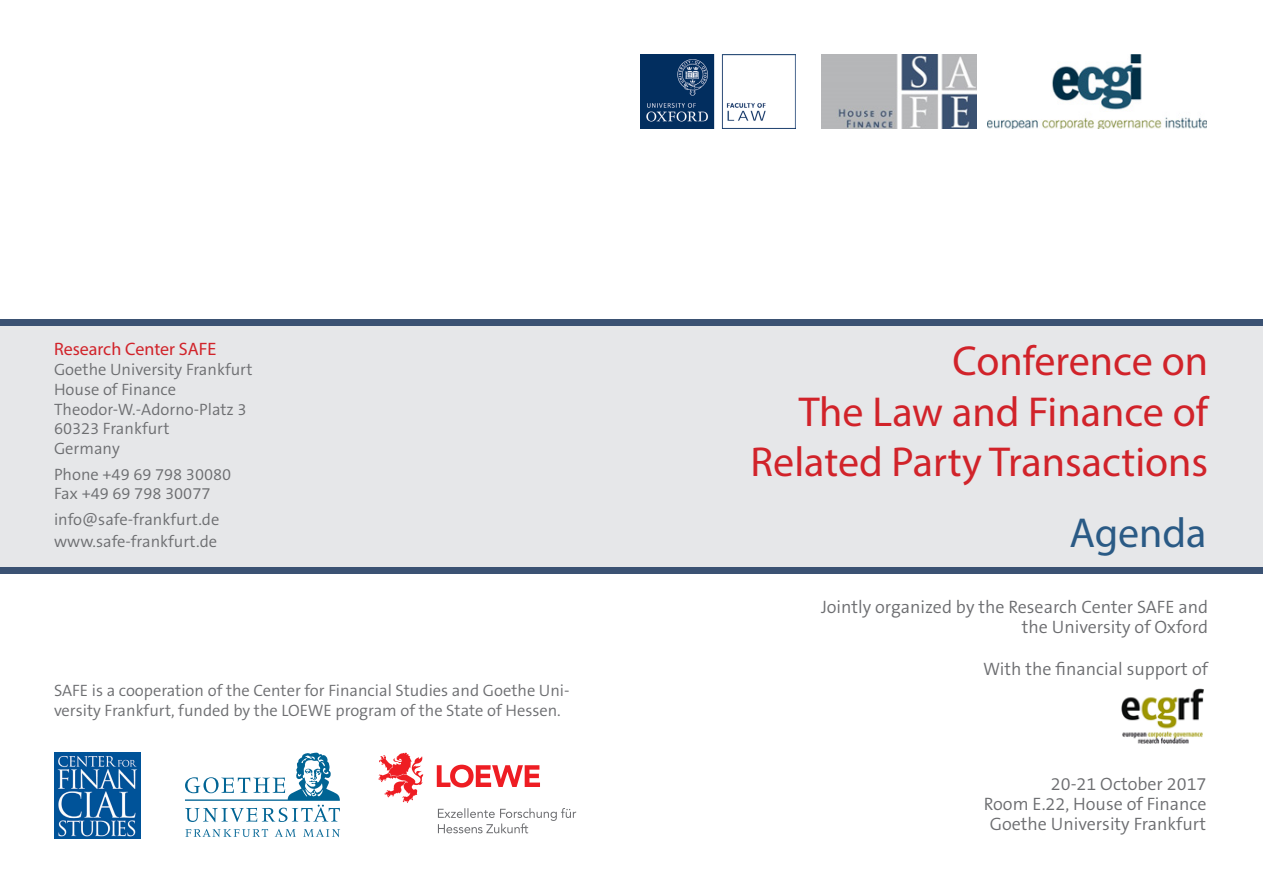
<style>
.page{position:relative;width:1263px;height:893px;background:#fff}
.page>*{position:absolute;margin:0;border:0;box-sizing:border-box;transform-origin:0 0}
.t1{font:42px "Myriad Pro";color:#d1232a}
.t2{font:42px "Myriad Pro";color:#2a5a85}
.t3{font:300 18px "The Sans B4";color:#6c6d70}
.t4{font:18px "Myriad Pro";color:#d1232a}
.t5{font:300 16.5px/19.8px "The Sans B4";color:#6c6d70}
</style>
<div class="page">
<div style="left:0;top:322px;width:1263px;height:249px;background:#e6e7e9"></div>
<svg style="left:185px;top:753px;width:155px;height:69px"></svg>
<svg style="left:185px;top:829px;width:83px;height:8px"></svg>
<svg style="left:275px;top:829px;width:21px;height:8px"></svg>
<svg style="left:303px;top:829px;width:37px;height:8px"></svg>
<svg style="left:437px;top:765px;width:103px;height:22px"></svg>
<svg style="left:379px;top:753px;width:44px;height:50px"></svg>
<svg style="left:438px;top:808px;width:138px;height:25px"></svg>
<img style="left:821px;top:54px;width:155px;height:75px">
<img style="left:987px;top:54px;width:219px;height:75px">
<img style="left:1121px;top:688px;width:83px;height:56px">
<img style="left:54px;top:753px;width:86px;height:86px">
<img style="left:640px;top:54px;width:156px;height:74px">
<div style="left:0;top:568px;width:1263px;height:6px;background:#3b5273"></div>
<div style="left:0;top:319px;width:1263px;height:6px;background:#3b5273"></div>
<p class="t4" style="left:54px;top:338px;width:164px">Research Center SAFE</p>
<p class="t5" style="left:54px;top:360px;width:200px">Goethe University Frankfurt</p>
<p class="t5" style="left:54px;top:380px;width:124px">House of Finance</p>
<p class="t5" style="left:54px;top:400px;width:194px">Theodor-W.-Adorno-Platz 3</p>
<p class="t5" style="left:54px;top:419px;width:117px">60323 Frankfurt</p>
<p class="t5" style="left:54px;top:439px;width:67px">Germany</p>
<p class="t5" style="left:54px;top:465px;width:179px">Phone +49 69 798 30080</p>
<p class="t5" style="left:54px;top:484px;width:158px">Fax +49 69 798 30077</p>
<p class="t5" style="left:54px;top:510px;width:167px">info@safe-frankfurt.de</p>
<p class="t5" style="left:54px;top:532px;width:165px">www.safe-frankfurt.de</p>
<p class="t5" style="left:54px;top:681px;width:517px">SAFE is a cooperation of the Center for Financial Studies and Goethe Uni&shy;versity Frankfurt, funded by the LOEWE program of the State of Hessen.</p>
<p class="t1" style="left:952px;top:335px;width:257px">Conference on</p>
<p class="t1" style="left:799px;top:386px;width:411px">The Law and Finance of</p>
<p class="t1" style="left:750px;top:436px;width:459px">Related Party Transactions</p>
<p class="t2" style="left:1069px;top:507px;width:138px">Agenda</p>
<p class="t3" style="left:821px;top:597px;width:389px">Jointly organized by the Research Center SAFE and</p>
<p class="t3" style="left:1022px;top:617px;width:188px">the University of Oxford</p>
<p class="t3" style="left:983px;top:659px;width:227px">With the financial support of</p>
<p class="t3" style="left:1051px;top:774px;width:157px">20-21 October 2017</p>
<p class="t3" style="left:984px;top:794px;width:224px">Room E.22, House of Finance</p>
<p class="t3" style="left:990px;top:814px;width:218px">Goethe University Frankfurt</p>
</div>
